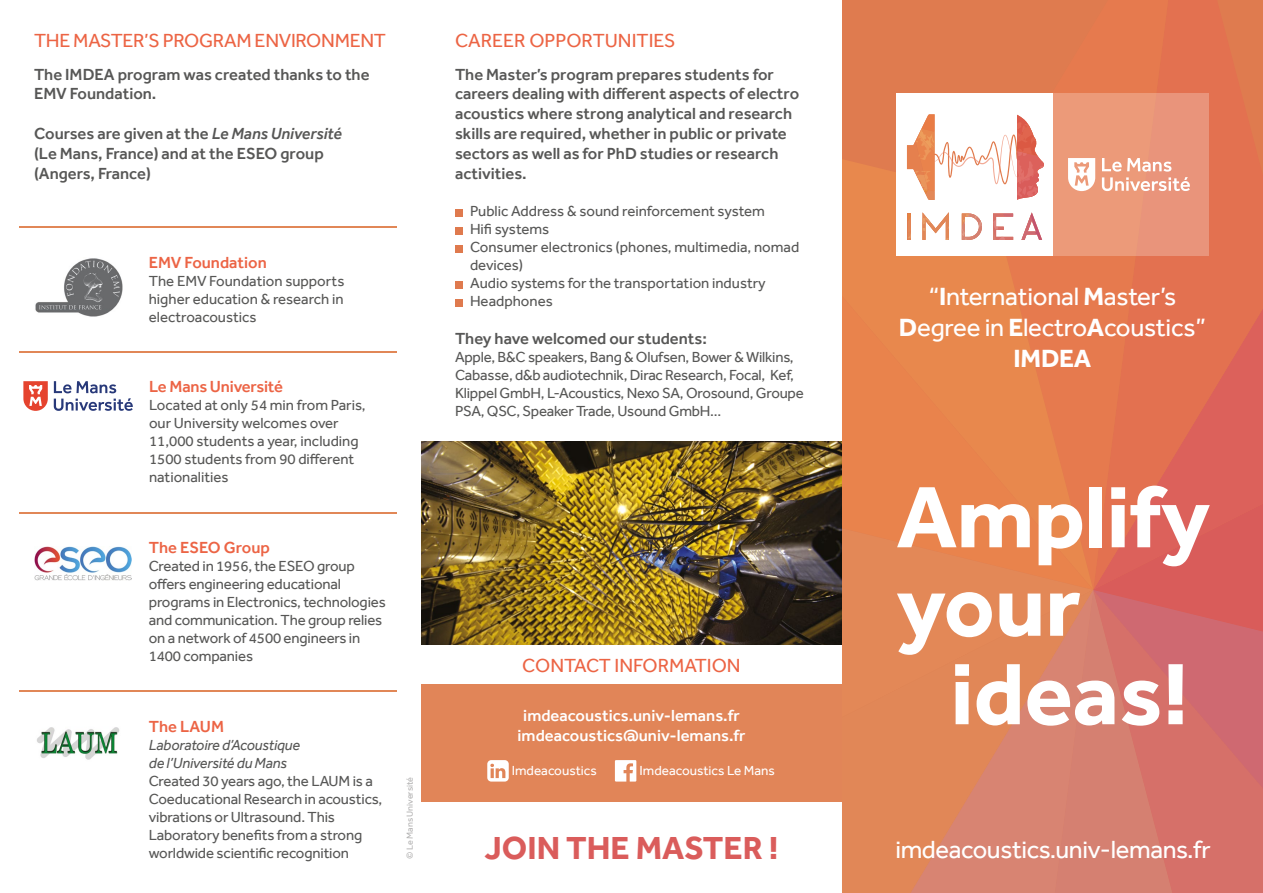
<style>
.page{position:relative;width:1263px;height:893px;background:#fff}
.page>*{position:absolute;margin:0;border:0;box-sizing:border-box;transform-origin:0 0}
.t1{font:700 90px "Effra";letter-spacing:-.005em;color:#fff}
.t2{font:700 33px "Effra";color:#da5c5b}
.t3{font:25.8px/30.9px "Effra";letter-spacing:-.01em;color:#fff;text-align:center}
.t4{font:25.5px "Effra";letter-spacing:-.015em;color:#fff}
.t5{font:19.5px "Effra";letter-spacing:-.015em;color:#ec6444}
.t6{font:500 16.5px/19.8px "Effra";color:#575756}
.t7{font:500 16.5px/19.8px "Effra";color:#fff;text-align:center}
.t8{font:500 16.5px "Effra";color:#ec6445}
.t9{font:15px/18px "Effra";letter-spacing:-.01em;color:#575756}
.t10{font:italic 15px/18px "Effra";letter-spacing:-.01em;color:#575756}
.t11{font:13.5px "Effra";color:#fff}
.t12{font:9px "Effra";color:#b3b2b2}
.s1{font-style:italic}
.s2{font-weight:700}
</style>
<div class="page">
<div style="left:842px;top:0;width:421px;height:893px;background:#df7b4f"></div>
<svg style="left:1093px;top:590px;width:170px;height:303px;background:#d4706b"></svg>
<svg style="left:1168px;top:93px;width:95px;height:497px;fill:#e37150"></svg>
<svg style="left:990px;top:93px;width:178px;height:497px;fill:#e37150"></svg>
<svg style="left:842px;top:160px;width:251px;height:136px;fill:#e8884d"></svg>
<svg style="left:843px;top:296px;width:250px;height:232px;fill:#e8834d"></svg>
<div style="left:842px;top:528px;width:251px;height:62px;background:#e38851"></div>
<div style="left:842px;top:590px;width:69px;height:303px;background:#e18757"></div>
<svg style="left:911px;top:590px;width:182px;height:303px;fill:#e18757"></svg>
<div style="left:896px;top:94px;width:156px;height:162px;background:#fff"></div>
<svg style="left:907px;top:114px;width:137px;height:86px"></svg>
<svg style="left:908px;top:214px;width:3px;height:26px"></svg>
<svg style="left:922px;top:212px;width:27px;height:28px"></svg>
<svg style="left:962px;top:214px;width:20px;height:26px"></svg>
<svg style="left:1021px;top:212px;width:21px;height:28px"></svg>
<svg style="left:993px;top:214px;width:20px;height:26px"></svg>
<div style="left:1052px;top:94px;width:156px;height:162px;background:#ec9a79"></div>
<svg style="left:1102px;top:158px;width:88px;height:33px"></svg>
<svg style="left:1068px;top:158px;width:27px;height:33px"></svg>
<div style="left:455px;top:209px;width:7px;height:7px;background:#df7a4e"></div>
<div style="left:455px;top:227px;width:7px;height:7px;background:#df7a4e"></div>
<div style="left:455px;top:245px;width:7px;height:7px;background:#df7a4e"></div>
<div style="left:455px;top:281px;width:7px;height:7px;background:#df7a4e"></div>
<div style="left:455px;top:299px;width:7px;height:7px;background:#df7a4e"></div>
<img style="left:421px;top:442px;width:421px;height:202px">
<div style="left:421px;top:685px;width:421px;height:117px;background:#e18558"></div>
<svg style="left:615px;top:760px;width:21px;height:22px"></svg>
<svg style="left:487px;top:760px;width:22px;height:22px"></svg>
<img style="left:37px;top:727px;width:83px;height:33px">
<img style="left:34px;top:546px;width:98px;height:35px">
<svg style="left:54px;top:381px;width:79px;height:30px"></svg>
<svg style="left:23px;top:381px;width:25px;height:30px"></svg>
<img style="left:35px;top:258px;width:87px;height:59px">
<hr style="left:19px;top:690px;width:378px;height:1px;background:#e18757">
<hr style="left:19px;top:512px;width:378px;height:1px;background:#e18757">
<hr style="left:19px;top:351px;width:378px;height:2px;background:#e18757">
<hr style="left:19px;top:227px;width:378px;height:1px;background:#e18757">
<h3 class="t5" style="left:34px;top:29px;width:353px">THE MASTER’S PROGRAM ENVIRONMENT</h3>
<p class="t6" style="left:34px;top:64px;width:337px">The IMDEA program was created thanks to the<br>EMV Foundation.</p>
<p class="t6" style="left:34px;top:123px;width:310px">Courses are given at the <span class="s1">Le Mans Université </span>(Le Mans, France) and at the ESEO group (Angers, France)</p>
<p class="t8" style="left:149px;top:253px;width:119px">EMV Foundation</p>
<p class="t9" style="left:149px;top:272px;width:197px;text-align:justify">The EMV Foundation supports higher education &amp; research in electroacoustics</p>
<p class="t8" style="left:149px;top:377px;width:135px">Le Mans Université</p>
<p class="t9" style="left:149px;top:396px;width:218px">Located at only 54 min from Paris, our University welcomes over<br>11,000 students a year, including<br>1500 students from 90 different nationalities</p>
<p class="t8" style="left:149px;top:538px;width:123px">The ESEO Group</p>
<p class="t9" style="left:149px;top:557px;width:238px">Created in 1956, the ESEO group offers engineering educational programs in Electronics, technologies and communication. The group relies on a network of 4500 engineers in<br>1400 companies</p>
<p class="t8" style="left:149px;top:717px;width:77px">The LAUM</p>
<p class="t10" style="left:149px;top:736px;width:153px">Laboratoire d’Acoustique de l’Université du Mans</p>
<p class="t9" style="left:149px;top:772px;width:235px">Created 30 years ago, the LAUM is a Coeducational Research in acoustics, vibrations or Ultrasound. This Laboratory benefits from a strong worldwide scientific recognition</p>
<p class="t12" style="left:404px;top:859px;width:83px;rotate:-90deg">© Le Mans Université</p>
<h3 class="t5" style="left:455px;top:29px;width:222px">CAREER OPPORTUNITIES</h3>
<p class="t6" style="left:455px;top:64px;width:346px">The Master’s program prepares students for careers dealing with different aspects of electro acoustics where strong analytical and research skills are required, whether in public or private sectors as well as for PhD studies or research activities.</p>
<p class="t9" style="left:470px;top:202px;width:331px">Public Address &amp; sound reinforcement system<br>Hifi systems<br>Consumer electronics (phones, multimedia, nomad devices)<br>Audio systems for the transportation industry<br>Headphones</p>
<p class="t6" style="left:455px;top:329px;width:253px">They have welcomed our students:</p>
<p class="t9" style="left:455px;top:348px;width:350px">Apple, B&amp;C speakers, Bang &amp; Olufsen, Bower &amp; Wilkins, Cabasse, d&amp;b audiotechnik, Dirac Research, Focal, Kef, Klippel GmbH, L-Acoustics, Nexo SA, Orosound, Groupe PSA, QSC, Speaker Trade, Usound GmbH...</p>
<h3 class="t5" style="left:522px;top:654px;width:220px">CONTACT INFORMATION</h3>
<p class="t7" style="left:518px;top:706px;width:229px">imdeacoustics.univ-lemans.fr imdeacoustics@univ-lemans.fr</p>
<p class="t11" style="left:512px;top:762px;width:87px">Imdeacoustics</p>
<p class="t11" style="left:639px;top:762px;width:137px">Imdeacoustics Le Mans</p>
<h2 class="t2" style="left:485px;top:827px;width:295px">JOIN THE MASTER !</h2>
<h3 class="t3" style="left:899px;top:281px;width:309px">“<span class="s2">I</span>nternational <span class="s2">M</span>aster’s<br><span class="s2">D</span>egree in <span class="s2">E</span>lectro<span class="s2">A</span>coustics”<br><span class="s2">IMDEA</span></h3>
<h1 class="t1" style="left:896px;top:462px;width:315px">Amplify</h1>
<h1 class="t1" style="left:896px;top:551px;width:186px">your</h1>
<h1 class="t1" style="left:950px;top:639px;width:240px">ideas!</h1>
<h3 class="t4" style="left:895px;top:834px;width:317px">imdeacoustics.univ-lemans.fr</h3>
</div>
